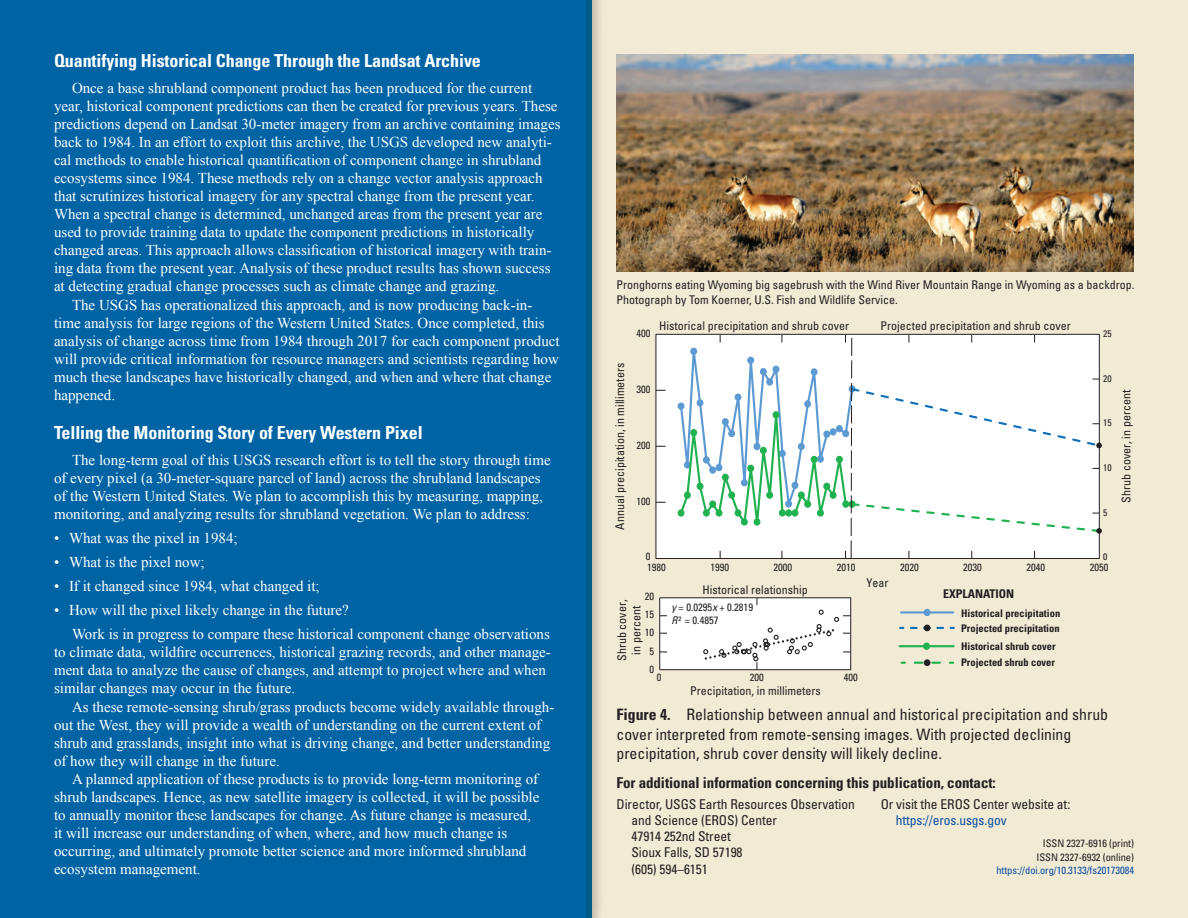
<style>
.page{position:relative;width:1188px;height:918px;background:#fff}
.page>*{position:absolute;margin:0;border:0;box-sizing:border-box;transform-origin:0 0}
.Heading_1{font:700 condensed 18px "Univers";letter-spacing:-.005em;color:#fff}
.FigureCaption{font:condensed 15.75px/19.5px "Univers";color:#231f20}
.Body_Text{font:15px/18.1px "Times New Roman";color:#fff}
.Heading_2{font:700 condensed 15px "Univers";letter-spacing:-.005em;color:#231f20}
.Colophon{font:condensed 13.5px/16.2px "Univers";letter-spacing:-.005em;color:#231f20}
.PhotoCredit{font:condensed 12px/15px "Univers";color:#231f20}
.t1{font:700 condensed 12px "Univers";color:#211d1e}
.t2{font:condensed 10.65px/13.4px "Univers";color:#231f20}
.ISSN{font:condensed 10.5px "Univers";color:#231f20}
.t3{font:700 condensed 10.5px/15.6px "Univers";color:#211d1e}
.ISSN-2{font:condensed 10.5px "Univers";letter-spacing:-.005em;color:#0d4da1}
.t4{font:condensed 9.6px "Univers";color:#231f20}
.s1{font-style:italic}
.s2{font-weight:700}
.s3{color:#0d4da1}
</style>
<div class="page">
<div style="left:587px;top:0;width:601px;height:918px;background:#f1ebd6"></div>
<div style="left:0;top:0;width:604px;height:918px;background:#231f20;opacity:.25"></div>
<div style="left:0;top:0;width:591px;height:918px;background:#0063a4"></div>
<img style="left:617px;top:54px;width:517px;height:218px">
<div style="left:656px;top:334px;width:443px;height:225px;background:#fff"></div>
<div style="left:923px;top:643px;width:7px;height:7px;border:1px solid #20b150;border-radius:50%"></div>
<div style="left:924px;top:609px;width:6px;height:7px;background:#86b0d3;border-radius:50%"></div>
<div style="left:924px;top:609px;width:7px;height:7px;border:1px solid #5d9ad3;border-radius:50%"></div>
<hr style="left:901px;top:611px;width:52px;height:3px;background:#5d9ad3">
<svg style="left:911px;top:625px;width:43px;height:6px"></svg>
<hr style="left:900px;top:645px;width:54px;height:2px;background:#20b150">
<svg style="left:915px;top:660px;width:38px;height:6px"></svg>
<div style="left:924px;top:659px;width:6px;height:7px;border:1px solid #231f20;border-radius:50%"></div>
<svg style="left:678px;top:333px;width:424px;height:226px"></svg>
<div style="left:659px;top:598px;width:192px;height:72px;background:#fff"></div>
<hr style="left:659px;top:598px;width:1px;height:72px;background:#231f20">
<hr style="left:660px;top:669px;width:191px;height:1px;background:#231f20">
<hr style="left:850px;top:598px;width:1px;height:72px;background:#231f20">
<hr style="left:660px;top:597px;width:191px;height:1px;background:#231f20">
<svg style="left:703px;top:598px;width:147px;height:72px"></svg>
<p class="Heading_1" style="left:54px;top:50px;width:428px">Quantifying Historical Change Through the Landsat Archive</p>
<p class="Body_Text" style="left:54px;top:78px;width:508px;text-indent:18px">Once a base shrubland component product has been produced for the current year, historical component predictions can then be created for previous years. These predictions depend on Landsat 30-meter imagery from an archive containing images back to 1984. In an effort to exploit this archive, the USGS developed new analyti&shy;cal methods to enable historical quantification of component change in shrubland ecosystems since 1984. These methods rely on a change vector analysis approach that scrutinizes historical imagery for any spectral change from the present year.<br>When a spectral change is determined, unchanged areas from the present year are used to provide training data to update the component predictions in historically changed areas. This approach allows classification of historical imagery with train&shy;ing data from the present year. Analysis of these product results has shown success at detecting gradual change processes such as climate change and grazing.</p>
<p class="Body_Text" style="left:54px;top:295px;width:507px;text-indent:18px">The USGS has operationalized this approach, and is now producing back-in&shy;time analysis for large regions of the Western United States. Once completed, this analysis of change across time from 1984 through 2017 for each component product will provide critical information for resource managers and scientists regarding how much these landscapes have historically changed, and when and where that change happened.</p>
<p class="Heading_1" style="left:54px;top:422px;width:370px">Telling the Monitoring Story of Every Western Pixel</p>
<p class="Body_Text" style="left:54px;top:450px;width:498px;text-indent:18px">The long-term goal of this USGS research effort is to tell the story through time of every pixel (a 30-meter-square parcel of land) across the shrubland landscapes of the Western United States. We plan to accomplish this by measuring, mapping, monitoring, and analyzing results for shrubland vegetation. We plan to address:</p>
<p class="Body_Text" style="left:54px;top:529px;width:185px">• What was the pixel in 1984;</p>
<p class="Body_Text" style="left:54px;top:553px;width:152px">• What is the pixel now;</p>
<p class="Body_Text" style="left:54px;top:577px;width:267px">• If it changed since 1984, what changed it;</p>
<p class="Body_Text" style="left:54px;top:601px;width:296px">• How will the pixel likely change in the future?</p>
<p class="Body_Text" style="left:54px;top:625px;width:498px;text-indent:18px">Work is in progress to compare these historical component change observations to climate data, wildfire occurrences, historical grazing records, and other manage&shy;ment data to analyze the cause of changes, and attempt to project where and when similar changes may occur in the future.</p>
<p class="Body_Text" style="left:54px;top:697px;width:502px;text-indent:18px">As these remote-sensing shrub/grass products become widely available through&shy;out the West, they will provide a wealth of understanding on the current extent of shrub and grasslands, insight into what is driving change, and better understanding of how they will change in the future.</p>
<p class="Body_Text" style="left:54px;top:770px;width:487px;text-indent:18px">A planned application of these products is to provide long-term monitoring of shrub landscapes. Hence, as new satellite imagery is collected, it will be possible to annually monitor these landscapes for change. As future change is measured, it will increase our understanding of when, where, and how much change is occurring, and ultimately promote better science and more informed shrubland ecosystem management.</p>
<p class="PhotoCredit" style="left:616px;top:277px;width:520px">Pronghorns eating Wyoming big sagebrush with the Wind River Mountain Range in Wyoming as a backdrop.<br>Photograph by Tom Koerner, U.S. Fish and Wildlife Service.</p>
<p class="ISSN" style="left:636px;top:327px;width:15px">400</p>
<p class="PhotoCredit" style="left:659px;top:318px;width:191px">Historical precipitation and shrub cover</p>
<p class="PhotoCredit" style="left:880px;top:318px;width:192px">Projected precipitation and shrub cover</p>
<p class="t4" style="left:1103px;top:328px;width:10px">25</p>
<p class="PhotoCredit" style="left:612px;top:530px;width:168px;rotate:-90deg">Annual precipitation, in millimeters</p>
<p class="ISSN" style="left:636px;top:383px;width:15px">300</p>
<p class="ISSN" style="left:636px;top:439px;width:15px">200</p>
<p class="ISSN" style="left:636px;top:495px;width:15px">100</p>
<p class="ISSN" style="left:646px;top:550px;width:6px">0</p>
<p class="t4" style="left:1103px;top:372px;width:10px">20</p>
<p class="t4" style="left:1103px;top:417px;width:10px">15</p>
<p class="t4" style="left:1103px;top:462px;width:10px">10</p>
<p class="t4" style="left:1103px;top:506px;width:6px">5</p>
<p class="t4" style="left:1103px;top:551px;width:6px">0</p>
<p class="ISSN" style="left:647px;top:561px;width:20px">1980</p>
<p class="ISSN" style="left:710px;top:561px;width:20px">1990</p>
<p class="ISSN" style="left:774px;top:561px;width:20px">2000</p>
<p class="ISSN" style="left:837px;top:561px;width:20px">2010</p>
<p class="ISSN" style="left:900px;top:561px;width:20px">2020</p>
<p class="ISSN" style="left:963px;top:561px;width:20px">2030</p>
<p class="ISSN" style="left:1027px;top:561px;width:20px">2040</p>
<p class="ISSN" style="left:1090px;top:561px;width:20px">2050</p>
<p class="ISSN" style="left:645px;top:590px;width:11px">20</p>
<p class="PhotoCredit" style="left:615px;top:661px;width:63px;line-height:14.4px;text-align:center;rotate:-90deg">Shrub cover, in percent</p>
<p class="ISSN" style="left:645px;top:608px;width:11px">15</p>
<p class="ISSN" style="left:645px;top:626px;width:11px">10</p>
<p class="ISSN" style="left:649px;top:645px;width:6px">5</p>
<p class="PhotoCredit" style="left:703px;top:582px;width:107px">Historical relationship</p>
<p class="t2" style="left:672px;top:600px;width:83px"><span class="s1">y</span> = 0.0295<span class="s1">x</span> + 0.2819<br><span class="s1">R</span>² = 0.4857</p>
<p class="ISSN" style="left:649px;top:662px;width:6px">0</p>
<p class="ISSN" style="left:657px;top:671px;width:6px">0</p>
<p class="ISSN" style="left:750px;top:671px;width:15px">200</p>
<p class="PhotoCredit" style="left:690px;top:683px;width:132px">Precipitation, in millimeters</p>
<p class="PhotoCredit" style="left:867px;top:575px;width:23px">Year</p>
<p class="ISSN" style="left:844px;top:671px;width:15px">400</p>
<p class="t1" style="left:943px;top:586px;width:73px">EXPLANATION</p>
<p class="t3" style="left:961px;top:605px;width:101px">Historical precipitation<br>Projected precipitation</p>
<p class="t3" style="left:961px;top:637px;width:96px;line-height:17px">Historical shrub cover<br>Projected shrub cover</p>
<p class="PhotoCredit" style="left:1119px;top:503px;width:114px;rotate:-90deg">Shrub cover, in percent</p>
<p class="FigureCaption" style="left:616px;top:705px;width:493px"><span class="s2">Figure 4.</span> Relationship between annual and historical precipitation and shrub cover interpreted from remote-sensing images. With projected declining precipitation, shrub cover density will likely decline.</p>
<p class="Heading_2" style="left:616px;top:774px;width:381px">For additional information concerning this publication, contact:</p>
<p class="Colophon" style="left:632px;top:796px;width:225px;text-indent:-15px">Director, USGS Earth Resources Observation and Science (EROS) Center<br>47914 252nd Street<br>Sioux Falls, SD 57198<br>(605) 594–6151</p>
<p class="Colophon" style="left:896px;top:796px;width:176px;text-indent:-15px">Or visit the EROS Center website at: <span class="s3">https://eros.usgs.gov</span></p>
<p class="ISSN" style="left:1043px;top:837px;width:93px">ISSN 2327-6916 (print)</p>
<p class="ISSN" style="left:1037px;top:850px;width:99px">ISSN 2327-6932 (online)</p>
<p class="ISSN-2" style="left:996px;top:864px;width:139px">https://doi.org/10.3133/fs20173084</p>
</div>
